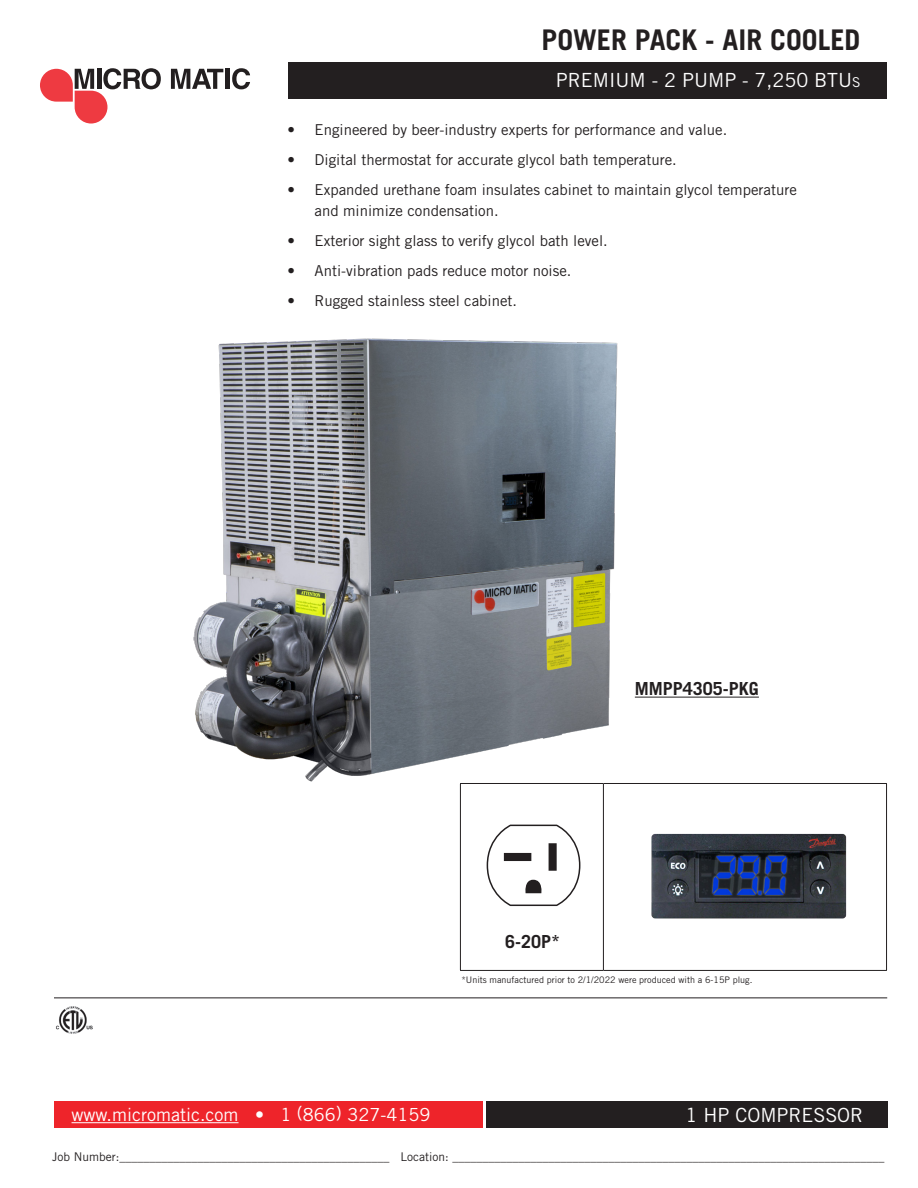
<style>
.page{position:relative;width:918px;height:1188px;background:#fff}
.page>*{position:absolute;margin:0;border:0;box-sizing:border-box;transform-origin:0 0}
.t1{font:700 28.5px "Trade Gothic LT Std";color:#231f20}
.t2{font:19.5px "Trade Gothic LT Std";color:#fff}
.t3{font:18px "Trade Gothic LT Std";color:#fff}
.t4{font:700 18px "Trade Gothic LT Std";color:#231f20}
.t5{font:15px/21px "Trade Gothic LT Std";color:#231f20}
.t6{font:12px "Trade Gothic LT Std";color:#231f20}
.t7{font:9px "Trade Gothic LT Std";color:#231f20}
.s1{font-size:13.65px}
</style>
<div class="page">
<div style="left:288px;top:62px;width:599px;height:37px;background:#231f20"></div>
<svg style="left:40px;top:68px;width:121px;height:56px"></svg>
<svg style="left:171px;top:69px;width:52px;height:20px"></svg>
<hr style="left:225px;top:69px;width:4px;height:20px;background:#231f20">
<svg style="left:232px;top:68px;width:18px;height:21px"></svg>
<div style="left:54px;top:1101px;width:428px;height:27px;background:#ee242a"></div>
<div style="left:486px;top:1101px;width:401px;height:27px;background:#231f20"></div>
<hr style="left:54px;top:998px;width:833px;height:1px;background:#231f20">
<hr style="left:72px;top:1122px;width:167px;height:1px;background:#fff">
<img style="left:193px;top:338px;width:451px;height:467px">
<hr style="left:635px;top:697px;width:124px;height:1px;background:#231f20">
<img style="left:56px;top:1006px;width:37px;height:28px">
<hr style="left:460px;top:783px;width:143px;height:1px;background:#231f20">
<hr style="left:460px;top:784px;width:1px;height:186px;background:#231f20">
<hr style="left:603px;top:783px;width:284px;height:1px;background:#231f20">
<hr style="left:886px;top:784px;width:1px;height:186px;background:#231f20">
<hr style="left:460px;top:970px;width:143px;height:1px;background:#231f20">
<hr style="left:603px;top:970px;width:284px;height:1px;background:#231f20">
<hr style="left:603px;top:784px;width:1px;height:186px;background:#231f20">
<img style="left:651px;top:833px;width:196px;height:86px">
<svg style="left:487px;top:825px;width:93px;height:81px"></svg>
<p class="t1" style="left:542px;top:22px;width:320px">POWER PACK - AIR COOLED</p>
<p class="t2" style="left:556px;top:68px;width:306px">PREMIUM - 2 PUMP - 7,250 BTU<span class="s1">s</span></p>
<p class="t5" style="left:288px;top:119px;width:441px">• Engineered by beer-industry experts for performance and value.</p>
<p class="t5" style="left:288px;top:149px;width:391px">• Digital thermostat for accurate glycol bath temperature.</p>
<p class="t5" style="left:315px;top:179px;width:484px;text-indent:-27px">• Expanded urethane foam insulates cabinet to maintain glycol temperature and minimize condensation.</p>
<p class="t5" style="left:288px;top:230px;width:322px">• Exterior sight glass to verify glycol bath level.</p>
<p class="t5" style="left:288px;top:260px;width:285px">• Anti-vibration pads reduce motor noise.</p>
<p class="t5" style="left:288px;top:290px;width:231px">• Rugged stainless steel cabinet.</p>
<p class="t4" style="left:635px;top:678px;width:126px">MMPP4305-PKG</p>
<p class="t4" style="left:505px;top:931px;width:57px">6-20P*</p>
<p class="t7" style="left:461px;top:974px;width:293px">*Units manufactured prior to 2/1/2022 were produced with a 6-15P plug.</p>
<p class="t3" style="left:72px;top:1104px;width:360px">www.micromatic.com • 1 (866) 327-4159</p>
<p class="t2" style="left:686px;top:1103px;width:179px">1 HP COMPRESSOR</p>
<p class="t6" style="left:52px;top:1150px;width:834px">Job Number:_____________________________________________ Location: ________________________________________________________________________</p>
</div>
